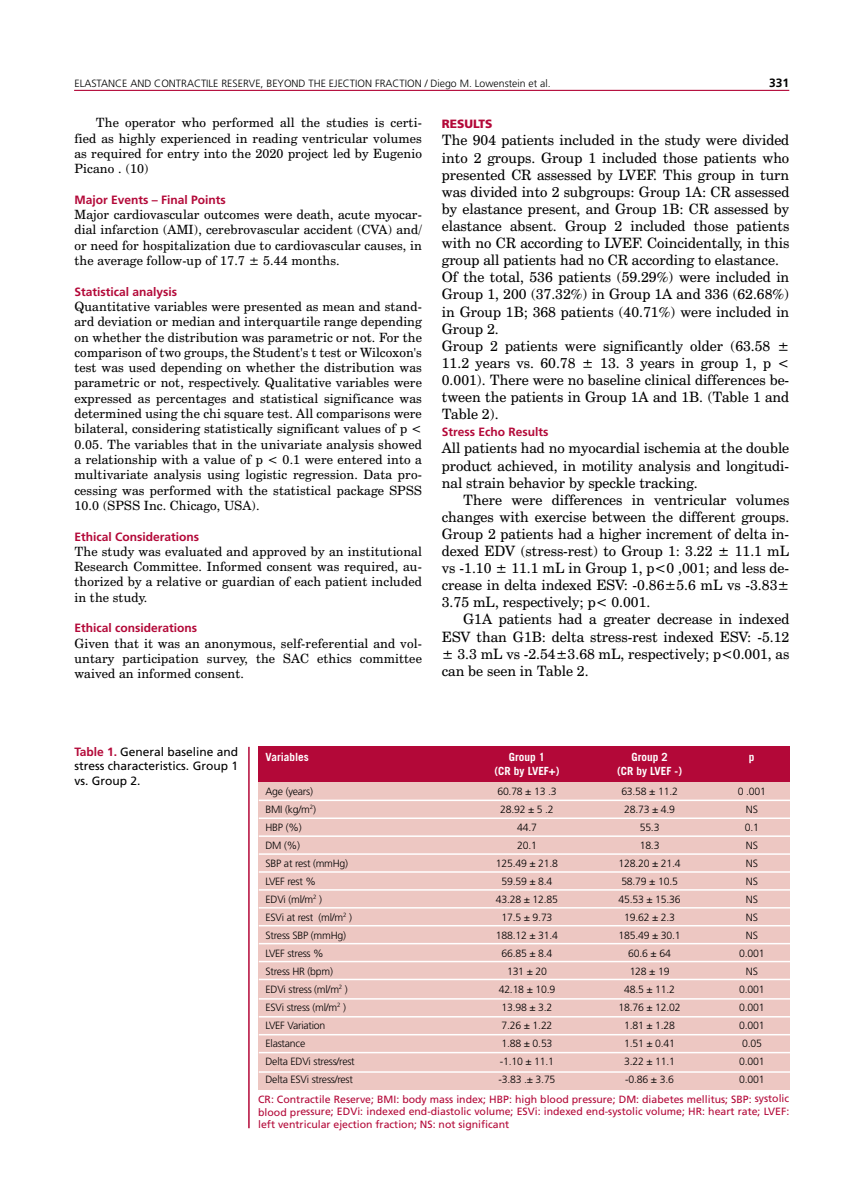
<style>
.page{position:relative;width:851px;height:1191px;background:#fff}
.page>*{position:absolute;margin:0;border:0;box-sizing:border-box;transform-origin:0 0}
.t1{font:14.25px/17.1px "Century Schoolbook BT";color:#000;text-align:justify}
.t2{font:12.75px/15.3px "Century Schoolbook BT";letter-spacing:.01em;color:#000;text-align:justify}
.t3{font:700 12px "Frutiger LT Std";color:#b30838}
.t4{font:12px/14.4px "Frutiger LT Std";color:#000;text-align:justify}
.t5{font:900 12px "Frutiger LT Std";color:#b30838}
.t6{font:700 12px "Frutiger LT Std";color:#000}
.t7{font:700 11.25px/13.5px "Trade Gothic";color:#fff;text-align:center}
.t8{font:300 10.5px/18px "Frutiger LT Std";letter-spacing:-.02em;color:#000;text-align:center}
.t9{font:10.5px/12.6px "Frutiger LT Std";color:#b30838;text-align:justify}
.t10{font:300 10.5px "Frutiger LT Std";color:#000}
.s1{font-weight:700;color:#b30838}
</style>
<div class="page">
<hr style="left:74px;top:90px;width:715px;height:1px;background:#b30838">
<div style="left:258px;top:747px;width:531px;height:35px;background:#b30838"></div>
<hr style="left:248px;top:747px;width:1px;height:381px;background:#b30838">
<div style="left:258px;top:782px;width:531px;height:307px;background:#edc7c2"></div>
<hr style="left:259px;top:799px;width:531px;height:2px;background:#fff">
<hr style="left:259px;top:835px;width:531px;height:2px;background:#fff">
<hr style="left:259px;top:889px;width:531px;height:1px;background:#fff">
<hr style="left:259px;top:960px;width:531px;height:2px;background:#fff">
<hr style="left:259px;top:1034px;width:531px;height:1px;background:#fff">
<hr style="left:259px;top:817px;width:531px;height:2px;background:#fff">
<hr style="left:259px;top:871px;width:531px;height:1px;background:#fff">
<hr style="left:259px;top:943px;width:531px;height:1px;background:#fff">
<hr style="left:259px;top:1016px;width:531px;height:1px;background:#fff">
<hr style="left:259px;top:853px;width:531px;height:2px;background:#fff">
<hr style="left:259px;top:925px;width:531px;height:1px;background:#fff">
<hr style="left:259px;top:998px;width:531px;height:1px;background:#fff">
<hr style="left:259px;top:907px;width:531px;height:1px;background:#fff">
<hr style="left:259px;top:978px;width:531px;height:2px;background:#fff">
<hr style="left:259px;top:1051px;width:531px;height:2px;background:#fff">
<hr style="left:259px;top:1071px;width:531px;height:1px;background:#fff">
<p class="t10" style="left:74px;top:77px;width:478px">ELASTANCE AND CONTRACTILE RESERVE, BEYOND THE EJECTION FRACTION / Diego M. Lowenstein et al.</p>
<p class="t6" style="left:769px;top:75px;width:22px">331</p>
<p class="t2" style="left:74px;top:115px;width:349px;text-indent:21px">The operator who performed all the studies is certi&shy;fied as highly experienced in reading ventricular volumes as required for entry into the 2020 project led by Eugenio Picano . (10)</p>
<p class="t3" style="left:74px;top:192px;width:153px">Major Events – Final Points</p>
<p class="t2" style="left:74px;top:207px;width:349px">Major cardiovascular outcomes were death, acute myocar&shy;dial infarction (AMI), cerebrovascular accident (CVA) and/ or need for hospitalization due to cardiovascular causes, in the average follow-up of 17.7 ± 5.44 months.</p>
<p class="t3" style="left:74px;top:284px;width:104px">Statistical analysis</p>
<p class="t2" style="left:74px;top:298px;width:349px">Quantitative variables were presented as mean and stand&shy;ard deviation or median and interquartile range depending on whether the distribution was parametric or not. For the comparison of two groups, the Student's t test or Wilcoxon's test was used depending on whether the distribution was parametric or not, respectively. Qualitative variables were expressed as percentages and statistical significance was determined using the chi square test. All comparisons were bilateral, considering statistically significant values of p &lt; 0.05. The variables that in the univariate analysis showed a relationship with a value of p &lt; 0.1 were entered into a multivariate analysis using logistic regression. Data pro&shy;cessing was performed with the statistical package SPSS 10.0 (SPSS Inc. Chicago, USA).</p>
<p class="t3" style="left:74px;top:529px;width:126px">Ethical Considerations</p>
<p class="t2" style="left:74px;top:543px;width:349px">The study was evaluated and approved by an institutional Research Committee. Informed consent was required, au&shy;thorized by a relative or guardian of each patient included in the study.</p>
<p class="t3" style="left:74px;top:621px;width:124px">Ethical considerations</p>
<p class="t2" style="left:74px;top:635px;width:349px">Given that it was an anonymous, self-referential and vol&shy;untary participation survey, the SAC ethics committee waived an informed consent.</p>
<p class="t5" style="left:442px;top:117px;width:52px">RESULTS</p>
<p class="t1" style="left:442px;top:132px;width:349px;text-align:left">The 904 patients included in the study were divided into 2 groups. Group 1 included those patients who presented CR assessed by LVEF. This group in turn was divided into 2 subgroups: Group 1A: CR assessed by elastance present, and Group 1B: CR assessed by elastance absent. Group 2 included those patients with no CR according to LVEF. Coincidentally, in this group all patients had no CR according to elastance.<br>Of the total, 536 patients (59.29%) were included in Group 1, 200 (37.32%) in Group 1A and 336 (62.68%) in Group 1B; 368 patients (40.71%) were included in Group 2.<br>Group 2 patients were significantly older (63.58 ± 11.2 years vs. 60.78 ± 13. 3 years in group 1, p &lt; 0.001). There were no baseline clinical differences be&shy;tween the patients in Group 1A and 1B. (Table 1 and Table 2).</p>
<p class="t3" style="left:442px;top:425px;width:108px">Stress Echo Results</p>
<p class="t1" style="left:442px;top:439px;width:349px">All patients had no myocardial ischemia at the double product achieved, in motility analysis and longitudi&shy;nal strain behavior by speckle tracking.</p>
<p class="t1" style="left:442px;top:491px;width:349px;text-indent:21px">There were differences in ventricular volumes changes with exercise between the different groups.<br>Group 2 patients had a higher increment of delta in&shy;dexed EDV (stress-rest) to Group 1: 3.22 ± 11.1 mL vs -1.10 ± 11.1 mL in Group 1, p&lt;0 ,001; and less de&shy;crease in delta indexed ESV: -0.86±5.6 mL vs -3.83± 3.75 mL, respectively; p&lt; 0.001.</p>
<p class="t1" style="left:442px;top:610px;width:349px;text-indent:21px">G1A patients had a greater decrease in indexed ESV than G1B: delta stress-rest indexed ESV: -5.12 ± 3.3 mL vs -2.54±3.68 mL, respectively; p&lt;0.001, as can be seen in Table 2.</p>
<p class="t4" style="left:74px;top:744px;width:165px"><span class="s1">Table 1.</span> General baseline and stress characteristics. Group 1 vs. Group 2.</p>
<p class="t7" style="left:265px;top:750px;width:45px">Variables</p>
<p class="t7" style="left:509px;top:750px;width:38px">Group 1</p>
<p class="t7" style="left:748px;top:750px;width:7px">p</p>
<p class="t7" style="left:494px;top:764px;width:66px">(CR by LVEF+)</p>
<p class="t7" style="left:617px;top:750px;width:67px">Group 2<br>(CR by LVEF -)</p>
<p class="t8" style="left:265px;top:782px;width:91px;text-align:left">Age (years)<br>BMI (kg/m<sup>2</sup>)<br>HBP (%)<br>DM (%)<br>SBP at rest (mmHg)<br>LVEF rest %<br>EDVi (ml/m<sup>2</sup> )<br>ESVi at rest (ml/m<sup>2</sup> )<br>Stress SBP (mmHg)<br>LVEF stress %<br>Stress HR (bpm)<br>EDVi stress (ml/m<sup>2</sup> )<br>ESVi stress (ml/m<sup>2</sup> )<br>LVEF Variation<br>Elastance<br>Delta EDVi stress/rest<br>Delta ESVi stress/rest</p>
<p class="t8" style="left:618px;top:782px;width:64px">63.58 ± 11.2<br>28.73 ± 4.9<br>55.3<br>18.3<br>128.20 ± 21.4<br>58.79 ± 10.5<br>45.53 ± 15.36<br>19.62 ± 2.3<br>185.49 ± 30.1<br>60.6 ± 64<br>128 ± 19<br>48.5 ± 11.2<br>18.76 ± 12.02<br>1.81 ± 1.28<br>1.51 ± 0.41<br>3.22 ± 11.1 -0.86 ± 3.6</p>
<p class="t8" style="left:737px;top:782px;width:30px">0 .001<br>NS<br>0.1<br>NS<br>NS<br>NS<br>NS<br>NS<br>NS<br>0.001<br>NS<br>0.001<br>0.001<br>0.001<br>0.05<br>0.001<br>0.001</p>
<p class="t8" style="left:496px;top:782px;width:64px">60.78 ± 13 .3<br>28.92 ± 5 .2<br>44.7<br>20.1<br>125.49 ± 21.8<br>59.59 ± 8.4<br>43.28 ± 12.85<br>17.5 ± 9.73<br>188.12 ± 31.4<br>66.85 ± 8.4<br>131 ± 20<br>42.18 ± 10.9<br>13.98 ± 3.2<br>7.26 ± 1.22<br>1.88 ± 0.53 -1.10 ± 11.1 -3.83 .± 3.75</p>
<p class="t9" style="left:258px;top:1092px;width:532px">CR: Contractile Reserve; BMI: body mass index; HBP: high blood pressure; DM: diabetes mellitus; SBP: systolic blood pressure; EDVi: indexed end-diastolic volume; ESVi: indexed end-systolic volume; HR: heart rate; LVEF: left ventricular ejection fraction; NS: not significant</p>
</div>
